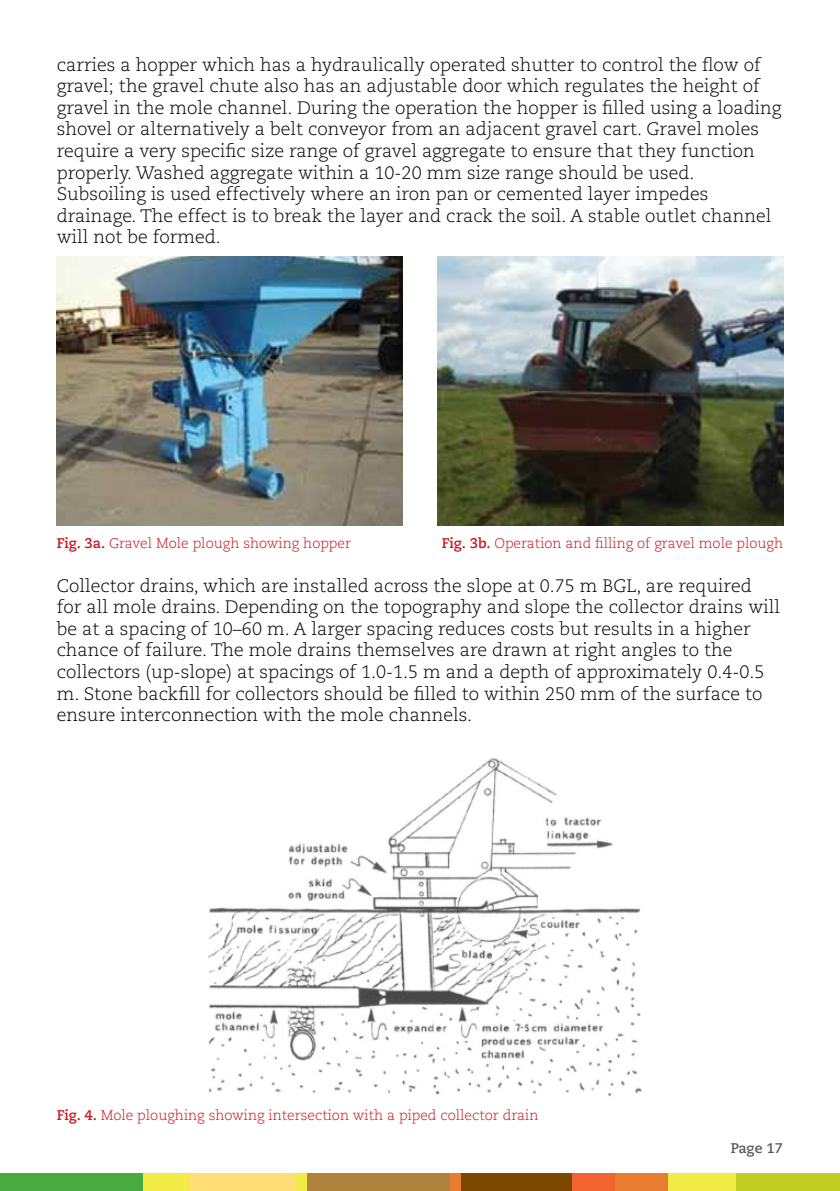
<style>
.page{position:relative;width:840px;height:1191px;background:#fff}
.page>*{position:absolute;margin:0;border:0;box-sizing:border-box;transform-origin:0 0}
.t1{font:300 18px/21.6px "Caecilia LT Std";color:#000}
.t2{font:300 14px "Caecilia LT Std";color:#c4161c}
.t3{font:700 14px "Caecilia LT Std";letter-spacing:-.005em;color:#58585b}
.s1{font-weight:700}
</style>
<div class="page">
<div style="left:0;top:1174px;width:143px;height:17px;background:#49aa42"></div>
<div style="left:189px;top:1174px;width:108px;height:17px;background:#ffde75"></div>
<div style="left:143px;top:1174px;width:46px;height:17px;background:#f2eb46"></div>
<div style="left:306px;top:1174px;width:144px;height:17px;background:#af833b"></div>
<div style="left:296px;top:1174px;width:10px;height:17px;background:#f2eb46"></div>
<div style="left:460px;top:1174px;width:111px;height:17px;background:#7d4800"></div>
<div style="left:450px;top:1174px;width:10px;height:17px;background:#e87c30"></div>
<div style="left:614px;top:1174px;width:53px;height:17px;background:#e87c30"></div>
<div style="left:571px;top:1174px;width:43px;height:17px;background:#f26531"></div>
<div style="left:735px;top:1174px;width:104px;height:17px;background:#c2cd23"></div>
<div style="left:667px;top:1174px;width:68px;height:17px;background:#f2eb46"></div>
<img style="left:208px;top:758px;width:434px;height:339px">
<img style="left:57px;top:256px;width:346px;height:270px">
<img style="left:437px;top:256px;width:345px;height:270px">
<p class="t1" style="left:57px;top:54px;width:726px">carries a hopper which has a hydraulically operated shutter to control the flow of gravel; the gravel chute also has an adjustable door which regulates the height of gravel in the mole channel. During the operation the hopper is filled using a loading shovel or alternatively a belt conveyor from an adjacent gravel cart. Gravel moles require a very specific size range of gravel aggregate to ensure that they function properly. Washed aggregate within a 10-20 mm size range should be used.<br>Subsoiling is used effectively where an iron pan or cemented layer impedes drainage. The effect is to break the layer and crack the soil. A stable outlet channel will not be formed.</p>
<p class="t2" style="left:57px;top:535px;width:295px"><span class="s1">Fig. 3a.</span> Gravel Mole plough showing hopper</p>
<p class="t2" style="left:441px;top:535px;width:342px"><span class="s1">Fig. 3b.</span> Operation and filling of gravel mole plough</p>
<p class="t1" style="left:57px;top:575px;width:724px">Collector drains, which are installed across the slope at 0.75 m BGL, are required for all mole drains. Depending on the topography and slope the collector drains will be at a spacing of 10–60 m. A larger spacing reduces costs but results in a higher chance of failure. The mole drains themselves are drawn at right angles to the collectors (up-slope) at spacings of 1.0-1.5 m and a depth of approximately 0.4-0.5 m. Stone backfill for collectors should be filled to within 250 mm of the surface to ensure interconnection with the mole channels.</p>
<p class="t2" style="left:57px;top:1107px;width:483px"><span class="s1">Fig. 4.</span> Mole ploughing showing intersection with a piped collector drain</p>
<p class="t3" style="left:730px;top:1139px;width:54px">Page 17</p>
</div>
